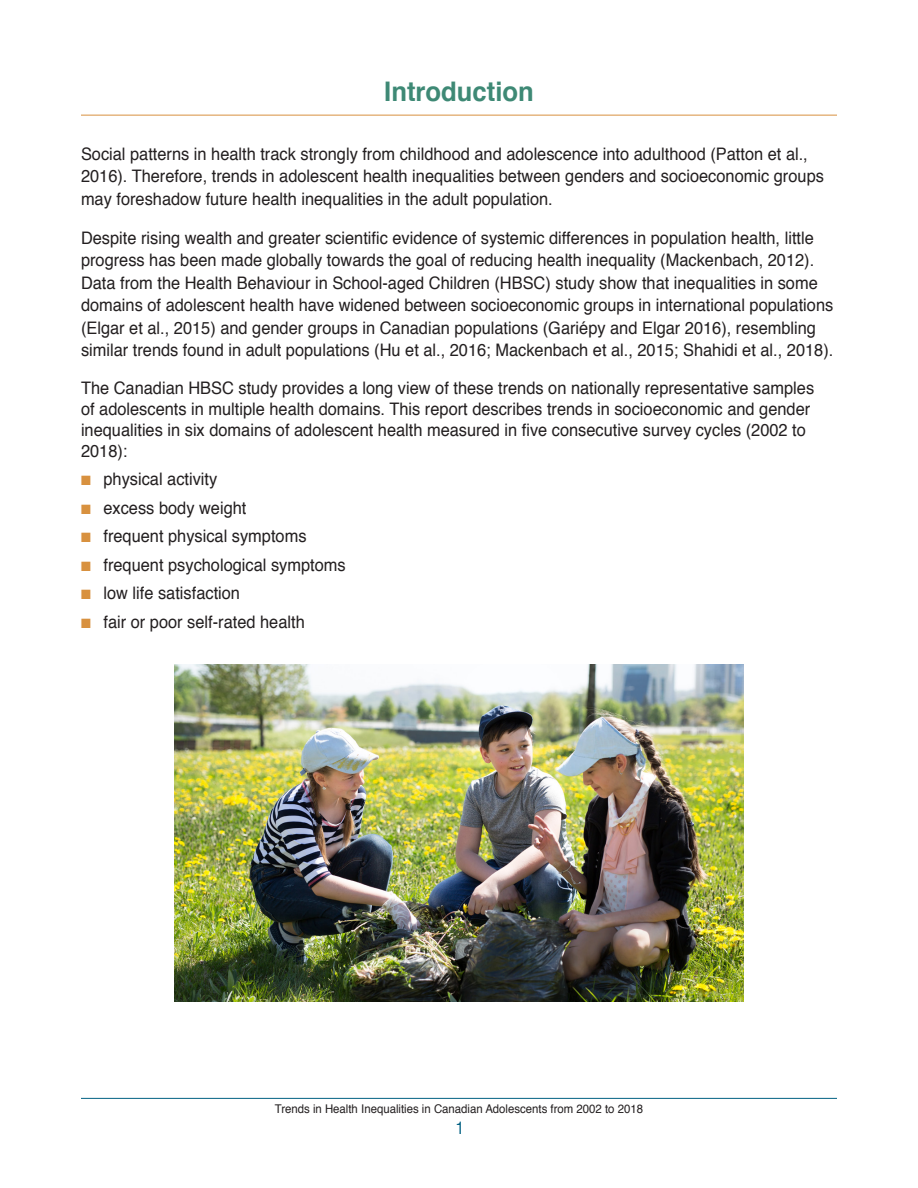
<style>
.page{position:relative;width:918px;height:1188px;background:#fff}
.page>*{position:absolute;margin:0;border:0;box-sizing:border-box;transform-origin:0 0}
.Title-2{font:700 27px "Helvetica";color:#3e8975;scale:.95 1}
.Text{font:17.25px/22.5px "Helvetica";color:#231f20;scale:.95 1}
.Text-less_space{font:17.25px/21px "Helvetica";color:#231f20;scale:.95 1}
.Bullets{font:17.25px "Helvetica";color:#231f20;scale:.95 1}
.t1{font:condensed 16.5px "Helvetica";color:#016082}
.t2{font:12px "Helvetica";color:#231f20;scale:.95 1}
.s1{color:#d8913f}
</style>
<div class="page">
<hr style="left:81px;top:1098px;width:756px;height:1px;background:#016082">
<hr style="left:81px;top:115px;width:756px;height:1px;background:#d8913f">
<img style="left:174px;top:664px;width:570px;height:337px">
<p class="Title-2" style="left:384px;top:70px;width:159px">Introduction</p>
<p class="Text" style="left:81px;top:143px;width:784px">Social patterns in health track strongly from childhood and adolescence into adulthood (Patton et al.,<br>2016). Therefore, trends in adolescent health inequalities between genders and socioeconomic groups may foreshadow future health inequalities in the adult population.</p>
<p class="Text" style="left:81px;top:227px;width:793px">Despite rising wealth and greater scientific evidence of systemic differences in population health, little progress has been made globally towards the goal of reducing health inequality (Mackenbach, 2012).<br>Data from the Health Behaviour in School-aged Children (HBSC) study show that inequalities in some domains of adolescent health have widened between socioeconomic groups in international populations (Elgar et al., 2015) and gender groups in Canadian populations (Gariépy and Elgar 2016), resembling similar trends found in adult populations (Hu et al., 2016; Mackenbach et al., 2015; Shahidi et al., 2018).</p>
<p class="Text-less_space" style="left:81px;top:378px;width:773px">The Canadian HBSC study provides a long view of these trends on nationally representative samples of adolescents in multiple health domains. This report describes trends in socioeconomic and gender inequalities in six domains of adolescent health measured in five consecutive survey cycles (2002 to 2018):</p>
<p class="Bullets" style="left:81px;top:466px;width:145px"><span class="s1">■</span> physical activity</p>
<p class="Bullets" style="left:81px;top:494px;width:176px"><span class="s1">■</span> excess body weight</p>
<p class="Bullets" style="left:81px;top:523px;width:239px"><span class="s1">■</span> frequent physical symptoms</p>
<p class="Bullets" style="left:81px;top:551px;width:280px"><span class="s1">■</span> frequent psychological symptoms</p>
<p class="Bullets" style="left:81px;top:580px;width:169px"><span class="s1">■</span> low life satisfaction</p>
<p class="Bullets" style="left:81px;top:608px;width:237px"><span class="s1">■</span> fair or poor self-rated health</p>
<p class="t2" style="left:275px;top:1100px;width:389px">Trends in Health Inequalities in Canadian Adolescents from 2002 to 2018</p>
<p class="t1" style="left:456px;top:1117px;width:10px">1</p>
</div>
